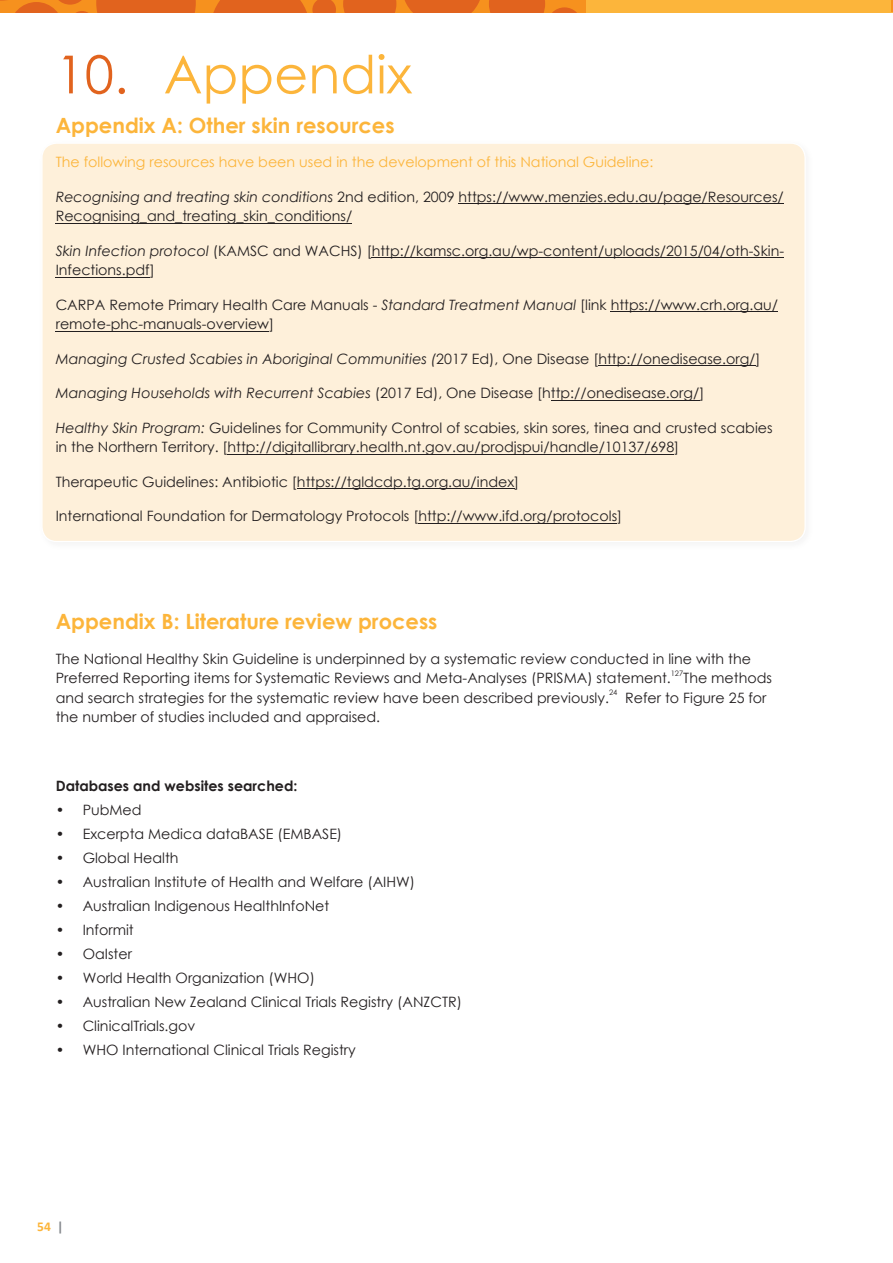
<style>
.page{position:relative;width:893px;height:1263px;background:#fff}
.page>*{position:absolute;margin:0;border:0;box-sizing:border-box;transform-origin:0 0}
.t1{font:52.5px "Century Gothic";color:#fcb53b}
.t2{font:700 21px "Century Gothic";color:#fcb53b}
.t3{font:14.25px/19.5px "Century Gothic";color:#231f20}
.t4{font:italic 14.25px "Century Gothic";color:#231f20}
.t5{font:14.25px "Century Gothic";color:#fcb53b}
.t6{font:700 14.25px "Century Gothic";color:#231f20}
.t7{font:700 13.5px "Calibri";color:#fcb53b}
.t8{font:7.5px "Century Gothic";color:#231f20}
.s1{color:#e1631e}
.s2{font-style:italic}
.s3{font-style:normal}
.s4{color:#868a8e}
</style>
<div class="page">
<div style="left:0;top:0;width:893px;height:13px;background:#f6911e"></div>
<svg style="left:0;top:0;width:196px;height:13px"></svg>
<svg style="left:405px;top:0;width:75px;height:13px"></svg>
<svg style="left:343px;top:0;width:53px;height:13px"></svg>
<svg style="left:489px;top:0;width:88px;height:13px"></svg>
<svg style="left:213px;top:0;width:123px;height:13px;background:#e3681e"></svg>
<div style="left:587px;top:0;width:306px;height:13px;background:#fcb53b"></div>
<svg style="left:891px;top:0;width:2px;height:12px"></svg>
<div style="left:42px;top:143px;width:763px;height:398px;background:#fef0da;border-radius:15px"></div>
<hr style="left:418px;top:523px;width:199px;height:1px;background:#231f20">
<hr style="left:297px;top:488px;width:217px;height:1px;background:#231f20">
<hr style="left:228px;top:454px;width:446px;height:1px;background:#231f20">
<hr style="left:551px;top:400px;width:148px;height:1px;background:#231f20">
<hr style="left:598px;top:365px;width:157px;height:1px;background:#231f20">
<hr style="left:56px;top:331px;width:213px;height:1px;background:#231f20">
<hr style="left:611px;top:312px;width:167px;height:1px;background:#231f20">
<hr style="left:56px;top:277px;width:94px;height:1px;background:#231f20">
<hr style="left:372px;top:257px;width:412px;height:1px;background:#231f20">
<hr style="left:56px;top:223px;width:296px;height:1px;background:#231f20">
<hr style="left:459px;top:203px;width:325px;height:1px;background:#231f20">
<h1 class="t1" style="left:56px;top:38px;width:358px"><span class="s1">10.</span> Appendix</h1>
<h2 class="t2" style="left:56px;top:109px;width:340px">Appendix A: Other skin resources</h2>
<p class="t5" style="left:56px;top:152px;width:599px">The following resources have been used in the development of this National Guideline:</p>
<p class="t3" style="left:56px;top:186px;width:730px"><span class="s2">Recognising and treating skin conditions</span> 2nd edition, 2009 https://www.menzies.edu.au/page/Resources/<br>Recognising_and_treating_skin_conditions/</p>
<p class="t3" style="left:56px;top:240px;width:730px"><span class="s2">Skin Infection protocol</span> (KAMSC and WACHS) [http://kamsc.org.au/wp-content/uploads/2015/04/oth-Skin-<br>Infections.pdf]</p>
<p class="t3" style="left:56px;top:294px;width:724px">CARPA Remote Primary Health Care Manuals - <span class="s2">Standard Treatment Manual</span> [link https://www.crh.org.au/ remote-phc-manuals-overview]</p>
<p class="t4" style="left:56px;top:348px;width:706px">Managing Crusted Scabies in Aboriginal Communities (<span class="s3">2017 Ed), One Disease [http://onedisease.org/]</span></p>
<p class="t3" style="left:56px;top:383px;width:650px"><span class="s2">Managing Households with Recurrent Scabies</span> (2017 Ed), One Disease [http://onedisease.org/]</p>
<p class="t3" style="left:56px;top:417px;width:718px"><span class="s2">Healthy Skin Program:</span> Guidelines for Community Control of scabies, skin sores, tinea and crusted scabies in the Northern Territory. [http://digitallibrary.health.nt.gov.au/prodjspui/handle/10137/698]</p>
<p class="t3" style="left:56px;top:471px;width:465px">Therapeutic Guidelines: Antibiotic [https://tgldcdp.tg.org.au/index]</p>
<p class="t3" style="left:56px;top:506px;width:568px">International Foundation for Dermatology Protocols [http://www.ifd.org/protocols]</p>
<h2 class="t2" style="left:56px;top:606px;width:383px">Appendix B: Literature review process</h2>
<p class="t3" style="left:56px;top:649px;width:697px">The National Healthy Skin Guideline is underpinned by a systematic review conducted in line with the<br>Preferred Reporting items for Systematic Reviews and Meta-Analyses (PRISMA) statement.</p>
<p class="t8" style="left:671px;top:668px;width:14px">127</p>
<p class="t3" style="left:683px;top:668px;width:90px">The methods</p>
<p class="t3" style="left:56px;top:688px;width:555px">and search strategies for the systematic review have been described previously.</p>
<p class="t8" style="left:609px;top:687px;width:10px">24</p>
<p class="t3" style="left:625px;top:688px;width:143px">Refer to Figure 25 for</p>
<p class="t3" style="left:56px;top:707px;width:326px">the number of studies included and appraised.</p>
<p class="t6" style="left:56px;top:775px;width:243px">Databases and websites searched:</p>
<p class="t3" style="left:56px;top:800px;width:87px">• PubMed</p>
<p class="t3" style="left:56px;top:824px;width:288px">• Excerpta Medica dataBASE (EMBASE)</p>
<p class="t3" style="left:56px;top:848px;width:124px">• Global Health</p>
<p class="t3" style="left:56px;top:872px;width:361px">• Australian Institute of Health and Welfare (AIHW)</p>
<p class="t3" style="left:56px;top:896px;width:275px">• Australian Indigenous HealthInfoNet</p>
<p class="t3" style="left:56px;top:920px;width:80px">• Informit</p>
<p class="t3" style="left:56px;top:944px;width:78px">• OaIster</p>
<p class="t3" style="left:56px;top:968px;width:261px">• World Health Organization (WHO)</p>
<p class="t3" style="left:56px;top:992px;width:408px">• Australian New Zealand Clinical Trials Registry (ANZCTR)</p>
<p class="t3" style="left:56px;top:1016px;width:141px">• ClinicalTrials.gov</p>
<p class="t3" style="left:56px;top:1040px;width:302px">• WHO International Clinical Trials Registry</p>
<p class="t7" style="left:37px;top:1217px;width:28px">54 <span class="s4">|</span></p>
</div>
